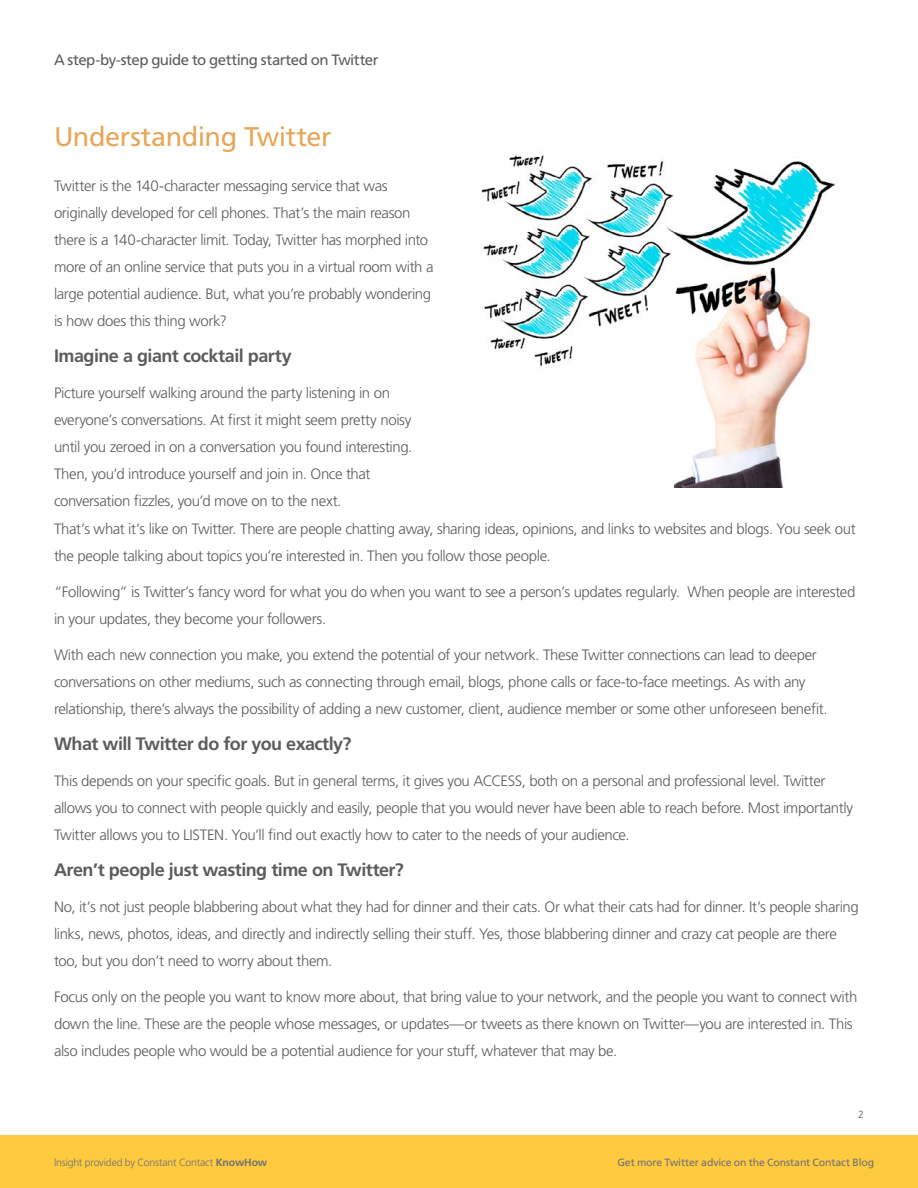
<style>
.page{position:relative;width:918px;height:1188px;background:#fff}
.page>*{position:absolute;margin:0;border:0;box-sizing:border-box;transform-origin:0 0}
.t1{font:27px "Frutiger";letter-spacing:-.015em;color:#e6a858}
.t2{font:700 18px "Frutiger";letter-spacing:-.03em;color:#5c5c5c}
.t3{font:300 15px/27px "Frutiger";letter-spacing:-.025em;color:#5c5c5c}
.t4{font:15px "Frutiger";letter-spacing:-.03em;color:#5c5c5c}
.t5{font:10.5px "Frutiger";letter-spacing:-.01em;color:#717172}
.t6{font:300 10.5px "Frutiger";letter-spacing:-.02em;color:#717172}
.t7{font:300 10.5px "Frutiger";color:#5c5c5c}
.s1{font-weight:700}
</style>
<div class="page">
<img style="left:481px;top:155px;width:354px;height:333px">
<div style="left:0;top:1136px;width:918px;height:52px;background:#fdca40"></div>
<p class="t4" style="left:54px;top:51px;width:326px">A step-by-step guide to getting started on Twitter</p>
<h1 class="t1" style="left:54px;top:121px;width:279px">Understanding Twitter</h1>
<p class="t3" style="left:54px;top:173px;width:381px">Twitter is the 140-character messaging service that was originally developed for cell phones. That’s the main reason there is a 140-character limit. Today, Twitter has morphed into more of an online service that puts you in a virtual room with a large potential audience. But, what you’re probably wondering is how does this thing work?</p>
<p class="t2" style="left:54px;top:345px;width:239px">Imagine a giant cocktail party</p>
<p class="t3" style="left:54px;top:380px;width:803px">Picture yourself walking around the party listening in on<br>everyone’s conversations. At first it might seem pretty noisy<br>until you zeroed in on a conversation you found interesting.<br>Then, you’d introduce yourself and join in. Once that<br>conversation fizzles, you’d move on to the next.<br>That’s what it’s like on Twitter. There are people chatting away, sharing ideas, opinions, and links to websites and blogs. You seek out the people talking about topics you’re interested in. Then you follow those people.</p>
<p class="t3" style="left:54px;top:579px;width:803px">“Following” is Twitter’s fancy word for what you do when you want to see a person’s updates regularly. When people are interested in your updates, they become your followers.</p>
<p class="t3" style="left:54px;top:642px;width:775px">With each new connection you make, you extend the potential of your network. These Twitter connections can lead to deeper conversations on other mediums, such as connecting through email, blogs, phone calls or face-to-face meetings. As with any relationship, there’s always the possibility of adding a new customer, client, audience member or some other unforeseen benefit.</p>
<p class="t2" style="left:54px;top:733px;width:299px">What will Twitter do for you exactly?</p>
<p class="t3" style="left:54px;top:768px;width:801px">This depends on your specific goals. But in general terms, it gives you ACCESS, both on a personal and professional level. Twitter allows you to connect with people quickly and easily, people that you would never have been able to reach before. Most importantly<br>Twitter allows you to LISTEN. You’ll find out exactly how to cater to the needs of your audience.</p>
<p class="t2" style="left:54px;top:859px;width:351px">Aren’t people just wasting time on Twitter?</p>
<p class="t3" style="left:54px;top:894px;width:806px">No, it’s not just people blabbering about what they had for dinner and their cats. Or what their cats had for dinner. It’s people sharing links, news, photos, ideas, and directly and indirectly selling their stuff. Yes, those blabbering dinner and crazy cat people are there too, but you don’t need to worry about them.</p>
<p class="t3" style="left:54px;top:984px;width:805px">Focus only on the people you want to know more about, that bring value to your network, and the people you want to connect with down the line. These are the people whose messages, or updates—or tweets as there known on Twitter—you are interested in. This also includes people who would be a potential audience for your stuff, whatever that may be.</p>
<p class="t7" style="left:858px;top:1108px;width:7px">2</p>
<p class="t6" style="left:54px;top:1156px;width:215px">Insight provided by Constant Contact <span class="s1">KnowHow</span></p>
<p class="t5" style="left:617px;top:1156px;width:258px">Get more Twitter advice on the Constant Contact Blog</p>
</div>
